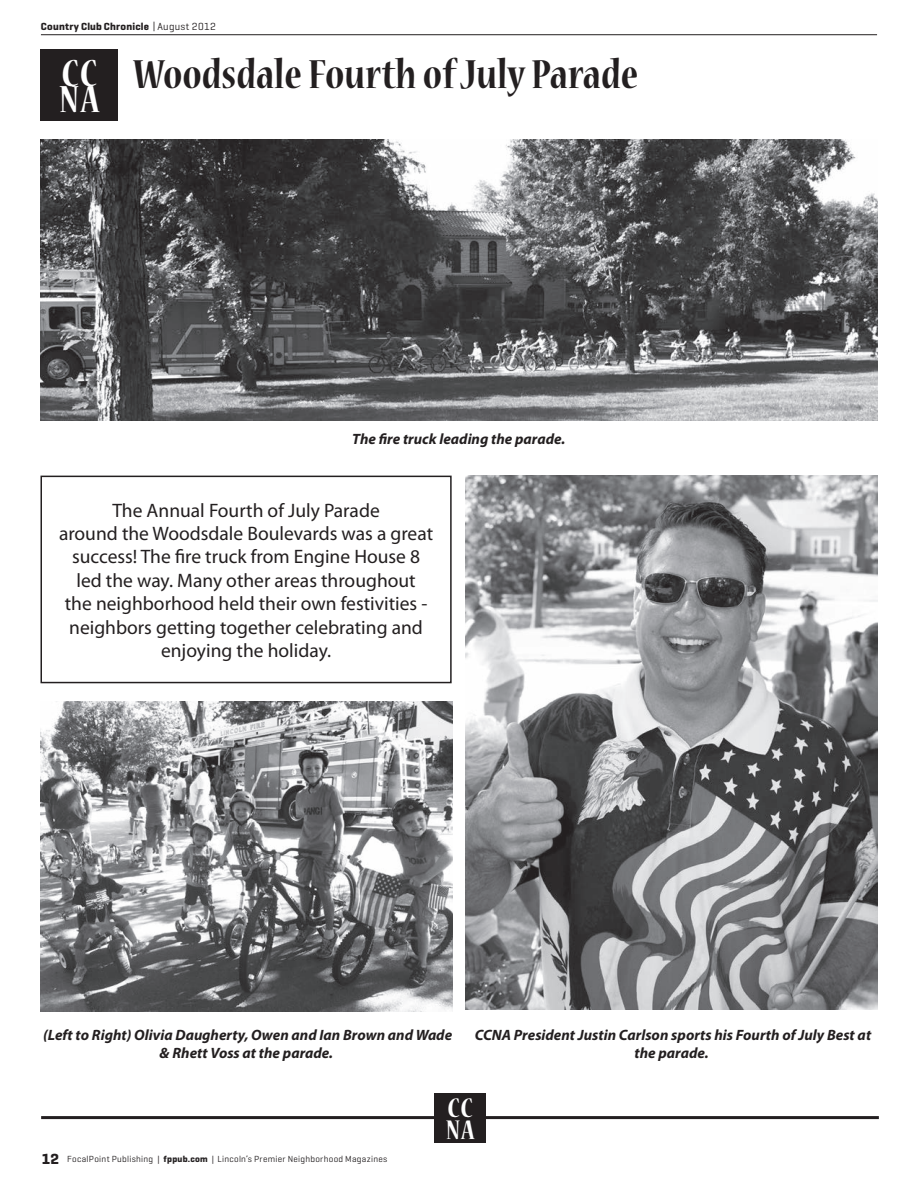
<style>
.page{position:relative;width:918px;height:1188px;background:#fff}
.page>*{position:absolute;margin:0;border:0;box-sizing:border-box;transform-origin:0 0}
.t1{font:700 condensed 45px "Nueva Std";color:#231f20}
.t2{font:700 condensed 42px "Nueva Std";color:#fff}
.t3{font:700 condensed 30px/22.5px "Nueva Std";color:#fff}
.t4{font:19.5px/23.4px "Myriad Pro";color:#231f20;text-align:center}
.t5{font:italic 700 15px/18px "Myriad Pro";color:#231f20;text-align:center}
.t6{font:700 10.5px "Geogrotesque";letter-spacing:.02em;color:#231f20}
.t7{font:9px "Geogrotesque";letter-spacing:.03em;color:#231f20}
.s1{font-weight:400}
.s2{font-size:42px;color:#fff}
.s3{font-weight:700;font-size:15px}
.s4{font-weight:700}
</style>
<div class="page">
<hr style="left:41px;top:34px;width:836px;height:1px;background:#231f20">
<div style="left:40px;top:49px;width:78px;height:72px;background:#231f20"></div>
<div style="left:40px;top:476px;width:412px;height:207px;border:2px solid #231f20"></div>
<img style="left:41px;top:701px;width:411px;height:310px">
<img style="left:40px;top:139px;width:837px;height:282px">
<img style="left:466px;top:476px;width:411px;height:534px">
<hr style="left:41px;top:1116px;width:838px;height:3px;background:#231f20">
<div style="left:434px;top:1093px;width:52px;height:49px;background:#231f20"></div>
<p class="t6" style="left:41px;top:20px;width:176px">Country Club Chronicle <span class="s1">| August 2012</span></p>
<h1 class="t1" style="left:62px;top:54px;width:578px"><span class="s2">CC</span> Woodsdale Fourth of July Parade</h1>
<h2 class="t2" style="left:60px;top:80px;width:41px">NA</h2>
<p class="t5" style="left:352px;top:430px;width:215px">The fire truck leading the parade.</p>
<p class="t4" style="left:59px;top:498px;width:376px">The Annual Fourth of July Parade<br>around the Woodsdale Boulevards was a great success! The fire truck from Engine House 8 led the way. Many other areas throughout<br>the neighborhood held their own festivities - neighbors getting together celebrating and enjoying the holiday.</p>
<p class="t5" style="left:43px;top:1025px;width:411px">(Left to Right) Olivia Daugherty, Owen and Ian Brown and Wade &amp; Rhett Voss at the parade.</p>
<h3 class="t3" style="left:446px;top:1098px;width:30px">CC<br>NA</h3>
<p class="t5" style="left:475px;top:1025px;width:398px">CCNA President Justin Carlson sports his Fourth of July Best at the parade.</p>
<p class="t7" style="left:42px;top:1154px;width:347px"><span class="s3">12</span> FocalPoint Publishing | <span class="s4">fppub.com</span> | Lincoln’s Premier Neighborhood Magazines</p>
</div>
